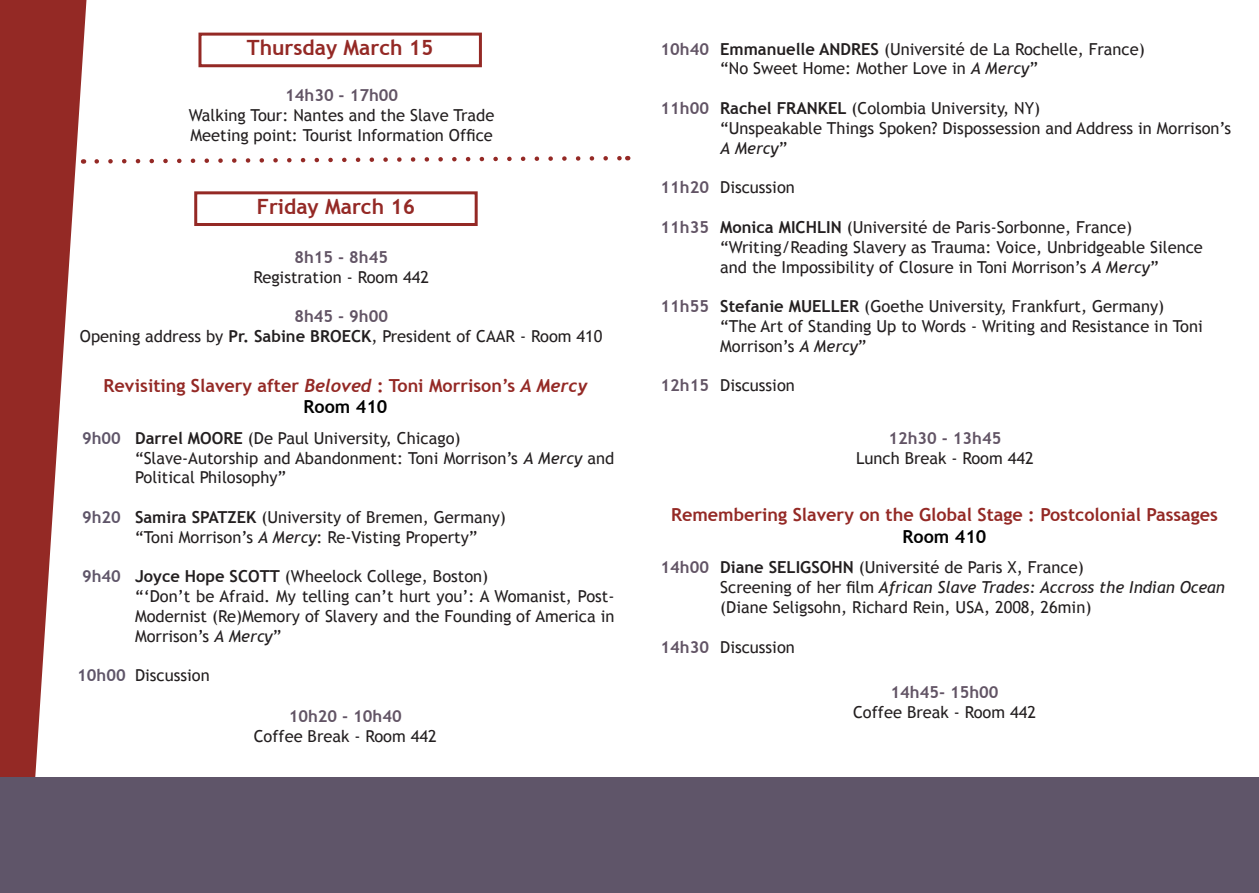
<style>
.page{position:relative;width:1259px;height:893px;background:#fff}
.page>*{position:absolute;margin:0;border:0;box-sizing:border-box;transform-origin:0 0}
.t1{font:700 21px "Trebuchet MS";color:#942925}
.t2{font:700 18px "Trebuchet MS";color:#942925}
.t3{font:700 18px "Trebuchet MS";color:#000}
.t4{font:16.5px/19.8px "Trebuchet MS";color:#231f20}
.t5{font:700 16.5px "Trebuchet MS";color:#625465}
.t6{font:700 16.5px "Trebuchet MS";color:#5f5569}
.s1{font-weight:700}
.s2{font-family:"Trebuchet";font-style:italic}
.s3{font-style:italic}
</style>
<div class="page">
<div style="left:194px;top:191px;width:284px;height:35px;border:3px solid #942925"></div>
<svg style="left:0;top:0;width:86px;height:778px;fill:#942925"></svg>
<div style="left:198px;top:33px;width:284px;height:34px;border:3px solid #942925"></div>
<svg style="left:94px;top:155px;width:534px;height:9px"></svg>
<div style="left:0;top:778px;width:1259px;height:115px;background:#5f5569"></div>
<p class="t1" style="left:247px;top:35px;width:188px">Thursday March 15</p>
<p class="t5" style="left:285px;top:85px;width:114px">14h30 - 17h00</p>
<p class="t4" style="left:189px;top:106px;width:307px">Walking Tour: Nantes and the Slave Trade</p>
<p class="t4" style="left:190px;top:126px;width:304px">Meeting point: Tourist Information Office</p>
<p class="t1" style="left:257px;top:193px;width:160px">Friday March 16</p>
<p class="t5" style="left:294px;top:247px;width:95px">8h15 - 8h45</p>
<p class="t4" style="left:253px;top:267px;width:177px">Registration - Room 442</p>
<p class="t5" style="left:294px;top:306px;width:95px">8h45 - 9h00</p>
<p class="t4" style="left:80px;top:327px;width:524px">Opening address by <span class="s1">Pr. Sabine BROECK</span>, President of CAAR - Room 410</p>
<p class="t2" style="left:103px;top:374px;width:485px">Revisiting Slavery after <span class="s2">Beloved</span> : Toni Morrison’s <span class="s2">A Mercy</span></p>
<p class="t3" style="left:303px;top:396px;width:85px">Room 410</p>
<p class="t6" style="left:82px;top:428px;width:40px">9h00</p>
<p class="t6" style="left:82px;top:507px;width:40px">9h20</p>
<p class="t6" style="left:82px;top:566px;width:40px">9h40</p>
<p class="t6" style="left:77px;top:665px;width:50px">10h00</p>
<p class="t4" style="left:135px;top:428px;width:327px"><span class="s1">Darrel MOORE</span> (De Paul University, Chicago)</p>
<p class="t4" style="left:135px;top:448px;width:481px">“Slave-Autorship and Abandonment: Toni Morrison’s <span class="s3">A Mercy</span> and<br>Political Philosophy”</p>
<p class="t4" style="left:135px;top:507px;width:372px"><span class="s1">Samira SPATZEK</span> (University of Bremen, Germany)</p>
<p class="t4" style="left:135px;top:527px;width:344px">“Toni Morrison’s <span class="s3">A Mercy</span>: Re-Visting Property”</p>
<p class="t4" style="left:135px;top:567px;width:355px"><span class="s1">Joyce Hope SCOTT</span> (Wheelock College, Boston)</p>
<p class="t4" style="left:135px;top:587px;width:481px;text-align:justify">“‘Don’t be Afraid. My telling can’t hurt you’: A Womanist, Post-Modernist (Re)Memory of Slavery and the Founding of America in Morrison’s <span class="s3">A Mercy</span>”</p>
<p class="t4" style="left:135px;top:666px;width:76px">Discussion</p>
<p class="t5" style="left:289px;top:706px;width:114px">10h20 - 10h40</p>
<p class="t4" style="left:254px;top:727px;width:184px">Coffee Break - Room 442</p>
<p class="t5" style="left:660px;top:39px;width:50px">10h40</p>
<p class="t5" style="left:660px;top:98px;width:50px">11h00</p>
<p class="t5" style="left:660px;top:177px;width:50px">11h20</p>
<p class="t5" style="left:660px;top:217px;width:50px">11h35</p>
<p class="t5" style="left:660px;top:296px;width:50px">11h55</p>
<p class="t5" style="left:660px;top:375px;width:50px">12h15</p>
<p class="t4" style="left:720px;top:39px;width:426px"><span class="s1">Emmanuelle ANDRES</span> (Université de La Rochelle, France)</p>
<p class="t4" style="left:720px;top:59px;width:319px">“No Sweet Home: Mother Love in <span class="s3">A Mercy</span>”</p>
<p class="t4" style="left:720px;top:99px;width:321px"><span class="s1">Rachel FRANKEL</span> (Colombia University, NY)</p>
<p class="t4" style="left:720px;top:118px;width:512px">“Unspeakable Things Spoken? Dispossession and Address in Morrison’s<br><span class="s3">A Mercy</span>”</p>
<p class="t4" style="left:720px;top:178px;width:76px">Discussion</p>
<p class="t4" style="left:720px;top:217px;width:413px"><span class="s1">Monica MICHLIN</span> (Université de Paris-Sorbonne, France)</p>
<p class="t4" style="left:720px;top:237px;width:484px">“Writing/Reading Slavery as Trauma: Voice, Unbridgeable Silence and the Impossibility of Closure in Toni Morrison’s <span class="s3">A Mercy</span>”</p>
<p class="t4" style="left:720px;top:297px;width:445px"><span class="s1">Stefanie MUELLER</span> (Goethe University, Frankfurt, Germany)</p>
<p class="t4" style="left:720px;top:316px;width:484px">“The Art of Standing Up to Words - Writing and Resistance in Toni<br>Morrison’s <span class="s3">A Mercy</span>”</p>
<p class="t4" style="left:720px;top:376px;width:76px">Discussion</p>
<p class="t5" style="left:888px;top:428px;width:114px">12h30 - 13h45</p>
<p class="t4" style="left:856px;top:448px;width:179px">Lunch Break - Room 442</p>
<p class="t2" style="left:671px;top:504px;width:548px">Remembering Slavery on the Global Stage : Postcolonial Passages</p>
<p class="t3" style="left:902px;top:525px;width:85px">Room 410</p>
<p class="t5" style="left:660px;top:557px;width:50px">14h00</p>
<p class="t5" style="left:660px;top:636px;width:50px">14h30</p>
<p class="t4" style="left:720px;top:558px;width:365px"><span class="s1">Diane SELIGSOHN</span> (Université de Paris X, France)</p>
<p class="t4" style="left:720px;top:578px;width:506px">Screening of her film <span class="s3">African Slave Trades: Accross the Indian Ocean </span>(Diane Seligsohn, Richard Rein, USA, 2008, 26min)</p>
<p class="t4" style="left:720px;top:637px;width:76px">Discussion</p>
<p class="t5" style="left:890px;top:682px;width:109px">14h45- 15h00</p>
<p class="t4" style="left:853px;top:702px;width:184px">Coffee Break - Room 442</p>
</div>
